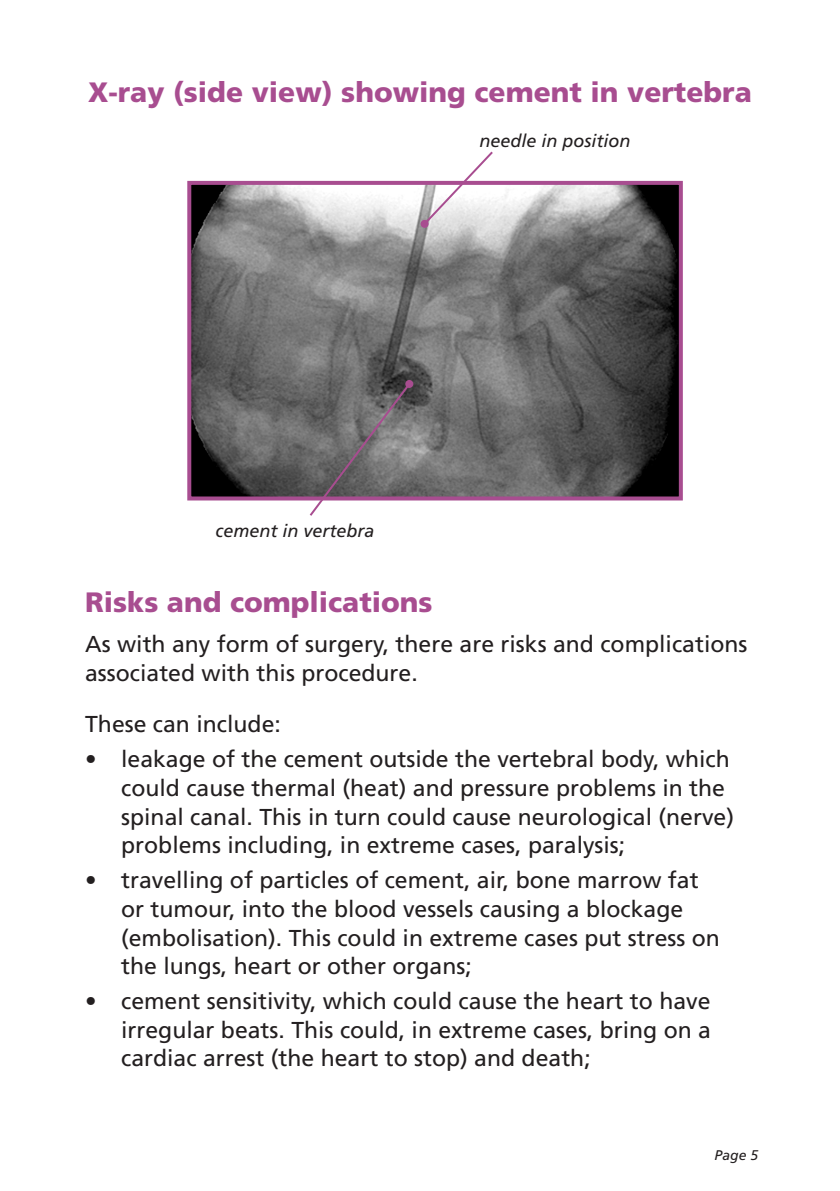
<style>
.page{position:relative;width:840px;height:1191px;background:#fff}
.page>*{position:absolute;margin:0;border:0;box-sizing:border-box;transform-origin:0 0}
.Headings{font:900 28px "Frutiger";color:#a84d90}
.Hanging_indent{font:23px/28.8px "Frutiger";color:#231f20}
.Body_text{font:23px/28.8px "Frutiger";color:#231f20}
.Annotation{font:italic 18px "Frutiger";color:#231f20}
.t1{font:italic 14px "Frutiger";color:#231f20}
</style>
<div class="page">
<img style="left:192px;top:186px;width:485px;height:309px">
<div style="left:187px;top:181px;width:495px;height:319px;border:4px solid #a84d90"></div>
<svg style="left:421px;top:151px;width:73px;height:76px"></svg>
<div style="left:420px;top:220px;width:8px;height:8px;background:#a84d90;border-radius:50%"></div>
<svg style="left:307px;top:381px;width:105px;height:135px;background:#7f7b7e"></svg>
<div style="left:405px;top:380px;width:8px;height:8px;background:#a84d90;border-radius:50%"></div>
<p class="Headings" style="left:88px;top:75px;width:664px">X-ray (side view) showing cement in vertebra</p>
<p class="Annotation" style="left:479px;top:130px;width:153px">needle in position</p>
<p class="Annotation" style="left:215px;top:520px;width:161px">cement in vertebra</p>
<p class="Headings" style="left:85px;top:585px;width:349px">Risks and complications</p>
<p class="Body_text" style="left:85px;top:630px;width:663px">As with any form of surgery, there are risks and complications associated with this procedure.</p>
<p class="Body_text" style="left:85px;top:710px;width:197px">These can include:</p>
<p class="Hanging_indent" style="left:121px;top:744px;width:614px;text-indent:-36px">• leakage of the cement outside the vertebral body, which could cause thermal (heat) and pressure problems in the spinal canal. This in turn could cause neurological (nerve) problems including, in extreme cases, paralysis;</p>
<p class="Hanging_indent" style="left:121px;top:865px;width:600px;text-indent:-36px">• travelling of particles of cement, air, bone marrow fat or tumour, into the blood vessels causing a blockage (embolisation). This could in extreme cases put stress on the lungs, heart or other organs;</p>
<p class="Hanging_indent" style="left:121px;top:986px;width:591px;text-align:justify;text-indent:-36px">• cement sensitivity, which could cause the heart to have irregular beats. This could, in extreme cases, bring on a cardiac arrest (the heart to stop) and death;</p>
<p class="t1" style="left:714px;top:1146px;width:45px">Page 5</p>
</div>
